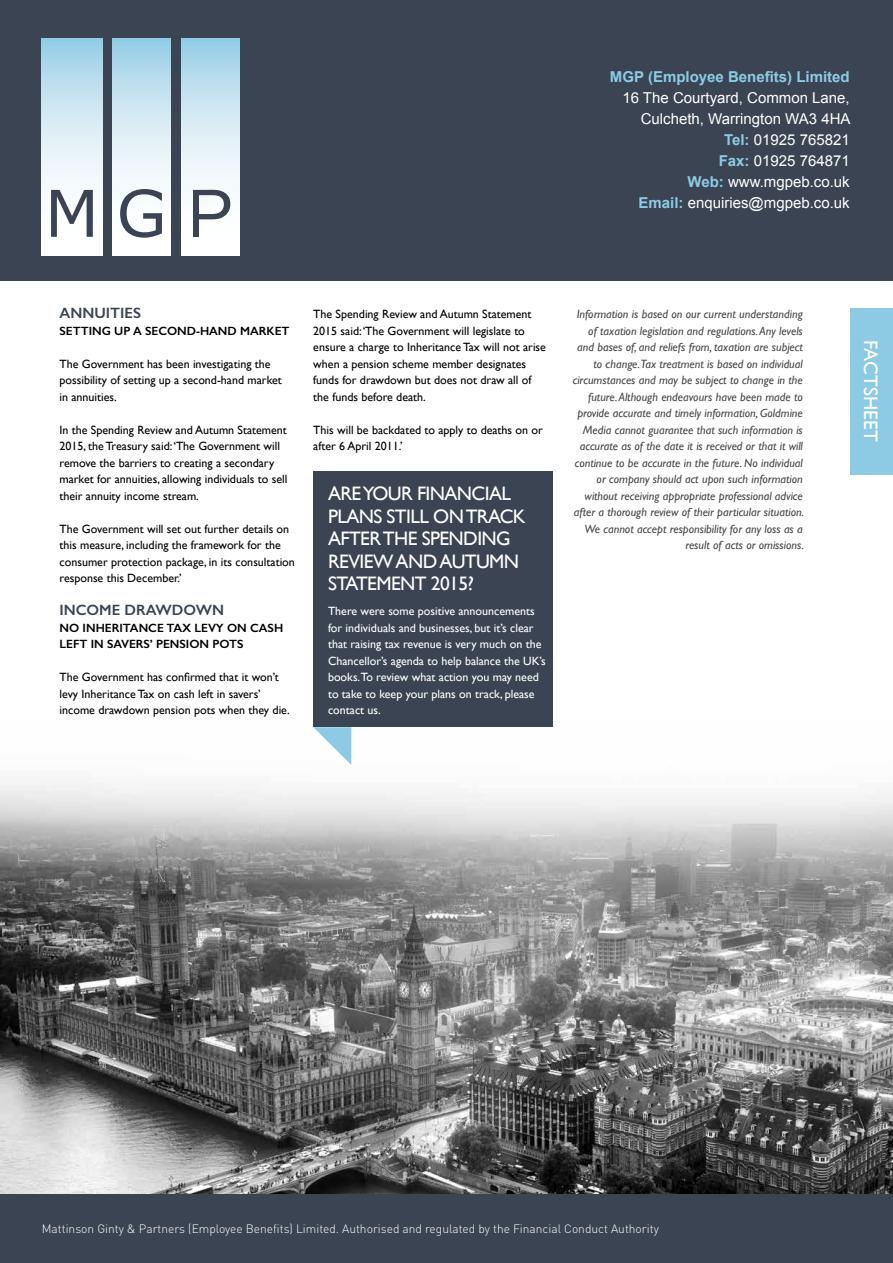
<style>
.page{position:relative;width:893px;height:1263px;background:#fff}
.page>*{position:absolute;margin:0;border:0;box-sizing:border-box;transform-origin:0 0}
.t1{font:19.5px/22.5px "Gill Sans";letter-spacing:-.03em;color:#fff}
.t2{font:19.5px "Gill Sans";letter-spacing:.01em;color:#fff}
.t3{font:15px/21px "Arial";color:#fff;text-align:right}
.t4{font:700 15px "Arial";color:#8dcbe5}
.t5{font:600 15px "Gill Sans";color:#3b4453}
.t6{font:12px/16.5px "Gill Sans";color:#000}
.t7{font:italic 12px/16.5px "Gill Sans";color:#4a4a4d;text-align:right}
.t8{font:12px/16.5px "Gill Sans";color:#fff}
.t9{font:300 12px "DIN";color:#fff}
.t10{font:600 12px/16.5px "Gill Sans";color:#000}
.s1{font-weight:700;color:#8dcbe5}
</style>
<div class="page">
<img style="left:0;top:727px;width:893px;height:536px">
<svg style="left:313px;top:727px;width:38px;height:38px"></svg>
<div style="left:313px;top:472px;width:240px;height:255px;background:#3b4453"></div>
<div style="left:0;top:0;width:893px;height:281px;background:#3b4453"></div>
<div style="left:0;top:1194px;width:892px;height:69px;background:#3b4453"></div>
<div style="left:850px;top:308px;width:42px;height:166px;background:#8dcbe5"></div>
<svg style="left:182px;top:39px;width:58px;height:216px;background:#d7ebf4"></svg>
<svg style="left:113px;top:39px;width:58px;height:216px;background:#d6eaf4"></svg>
<svg style="left:42px;top:39px;width:60px;height:216px;background:#d6ebf4"></svg>
<svg style="left:120px;top:189px;width:42px;height:49px"></svg>
<svg style="left:51px;top:190px;width:42px;height:47px"></svg>
<svg style="left:193px;top:190px;width:37px;height:47px"></svg>
<p class="t4" style="left:610px;top:68px;width:241px">MGP (Employee Benefits) Limited</p>
<p class="t3" style="left:622px;top:87px;width:230px">16 The Courtyard, Common Lane,<br>Culcheth, Warrington WA3 4HA<br><span class="s1">Tel:</span> 01925 765821<br><span class="s1">Fax:</span> 01925 764871<br><span class="s1">Web:</span> www.mgpeb.co.uk<br><span class="s1">Email:</span> enquiries@mgpeb.co.uk</p>
<p class="t5" style="left:60px;top:304px;width:83px">ANNUITIES</p>
<p class="t10" style="left:60px;top:322px;width:232px">SETTING UP A SECOND-HAND MARKET</p>
<p class="t6" style="left:60px;top:355px;width:224px">The Government has been investigating the possibility of setting up a second-hand market in annuities.</p>
<p class="t6" style="left:60px;top:421px;width:229px">In the Spending Review and Autumn Statement 2015, the Treasury said: ‘The Government will remove the barriers to creating a secondary market for annuities, allowing individuals to sell their annuity income stream.</p>
<p class="t6" style="left:60px;top:520px;width:237px">The Government will set out further details on this measure, including the framework for the consumer protection package, in its consultation response this December.’</p>
<p class="t5" style="left:60px;top:601px;width:166px">INCOME DRAWDOWN</p>
<p class="t10" style="left:60px;top:619px;width:225px">NO INHERITANCE TAX LEVY ON CASH<br>LEFT IN SAVERS’ PENSION POTS</p>
<p class="t6" style="left:60px;top:669px;width:232px">The Government has confirmed that it won’t levy Inheritance Tax on cash left in savers’ income drawdown pension pots when they die.</p>
<p class="t6" style="left:313px;top:306px;width:234px">The Spending Review and Autumn Statement 2015 said: ‘The Government will legislate to ensure a charge to Inheritance Tax will not arise when a pension scheme member designates funds for drawdown but does not draw all of the funds before death.</p>
<p class="t6" style="left:313px;top:421px;width:231px">This will be backdated to apply to deaths on or after 6 April 2011.’</p>
<h1 class="t1" style="left:328px;top:482px;width:199px">ARE YOUR FINANCIAL<br>PLANS STILL ON TRACK<br>AFTER THE SPENDING<br>REVIEW AND AUTUMN<br>STATEMENT 2015?</h1>
<p class="t8" style="left:328px;top:603px;width:219px">There were some positive announcements for individuals and businesses, but it’s clear that raising tax revenue is very much on the Chancellor’s agenda to help balance the UK’s books.To review what action you may need to take to keep your plans on track, please contact us.</p>
<p class="t7" style="left:573px;top:306px;width:233px">Information is based on our current understanding of taxation legislation and regulations. Any levels and bases of, and reliefs from, taxation are subject to change.Tax treatment is based on individual circumstances and may be subject to change in the future. Although endeavours have been made to provide accurate and timely information, Goldmine Media cannot guarantee that such information is accurate as of the date it is received or that it will continue to be accurate in the future. No individual or company should act upon such information without receiving appropriate professional advice after a thorough review of their particular situation.<br>We cannot accept responsibility for any loss as a result of acts or omissions.</p>
<h1 class="t2" style="left:882px;top:340px;width:104px;rotate:90deg">FACTSHEET</h1>
<p class="t9" style="left:42px;top:1221px;width:618px">Mattinson Ginty &amp; Partners (Employee Benefits) Limited. Authorised and regulated by the Financial Conduct Authority</p>
</div>
